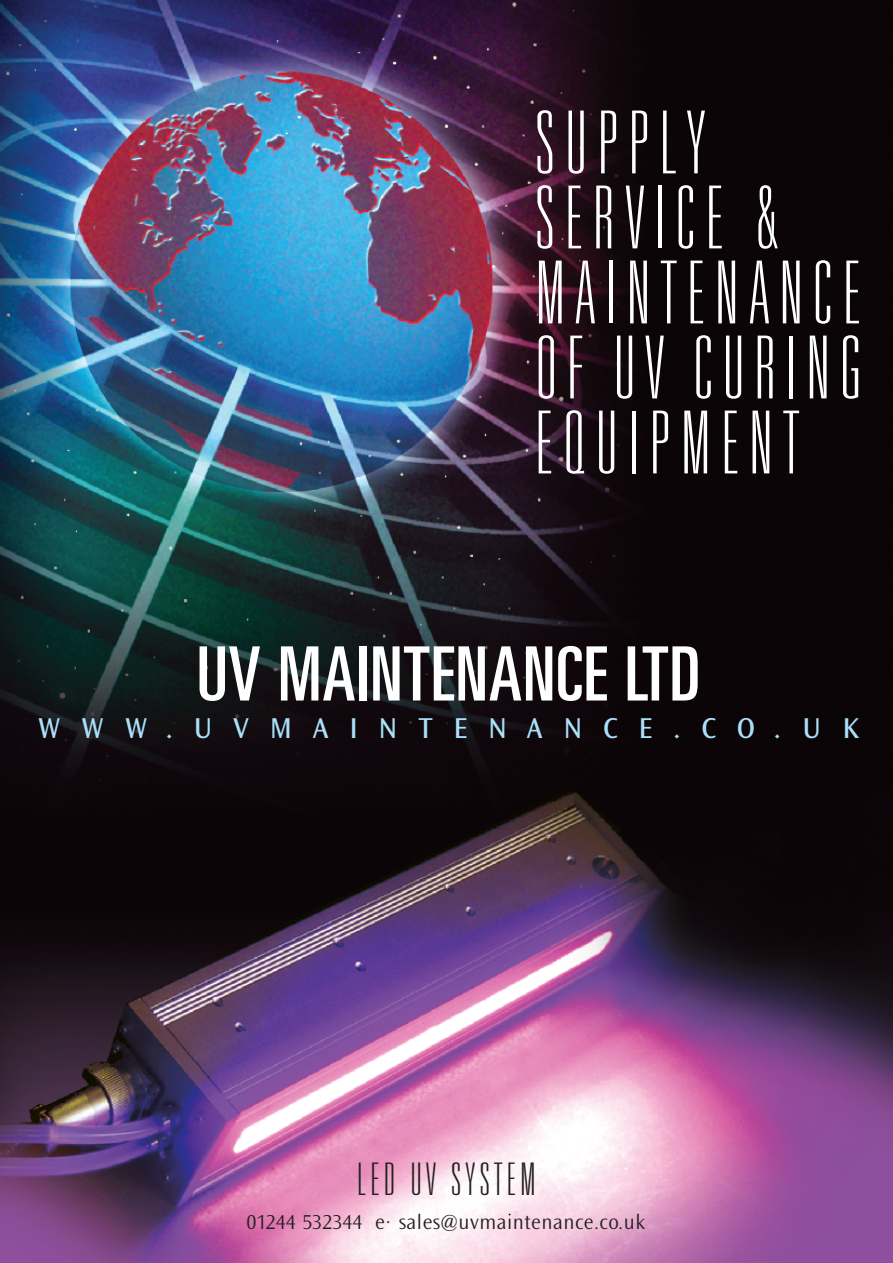
<style>
.page{position:relative;width:893px;height:1263px;background:#fff}
.page>*{position:absolute;margin:0;border:0;box-sizing:border-box;transform-origin:0 0}
.t1{font:100 ultra-condensed 87px/75px "Univers";letter-spacing:.135em;color:#fff}
.t2{font:ultra-condensed 75px "Univers";letter-spacing:.015em;color:#fff}
.t3{font:100 ultra-condensed 45px "Univers";letter-spacing:.11em;color:#231f20}
.t4{font:30px "Ocean Sans";letter-spacing:.69em;color:#aae0f9}
.t5{font:300 21px "Ocean Sans";letter-spacing:.025em;color:#231f20}
</style>
<div class="page">
<img style="left:0;top:0;width:893px;height:1263px">
<p class="t1" style="left:536px;top:112px;width:327px">SUPPLY<br>SERVICE &amp;<br>MAINTENANCE<br>OF UV CURING<br>EQUIPMENT</p>
<p class="t2" style="left:197px;top:646px;width:505px">UV MAINTENANCE LTD</p>
<p class="t4" style="left:38px;top:716px;width:823px">WWW.UVMAINTENANCE.CO.UK</p>
<p class="t3" style="left:358px;top:1162px;width:179px">LED UV SYSTEM</p>
<p class="t5" style="left:246px;top:1213px;width:400px">01244 532344 e· sales@uvmaintenance.co.uk</p>
</div>
